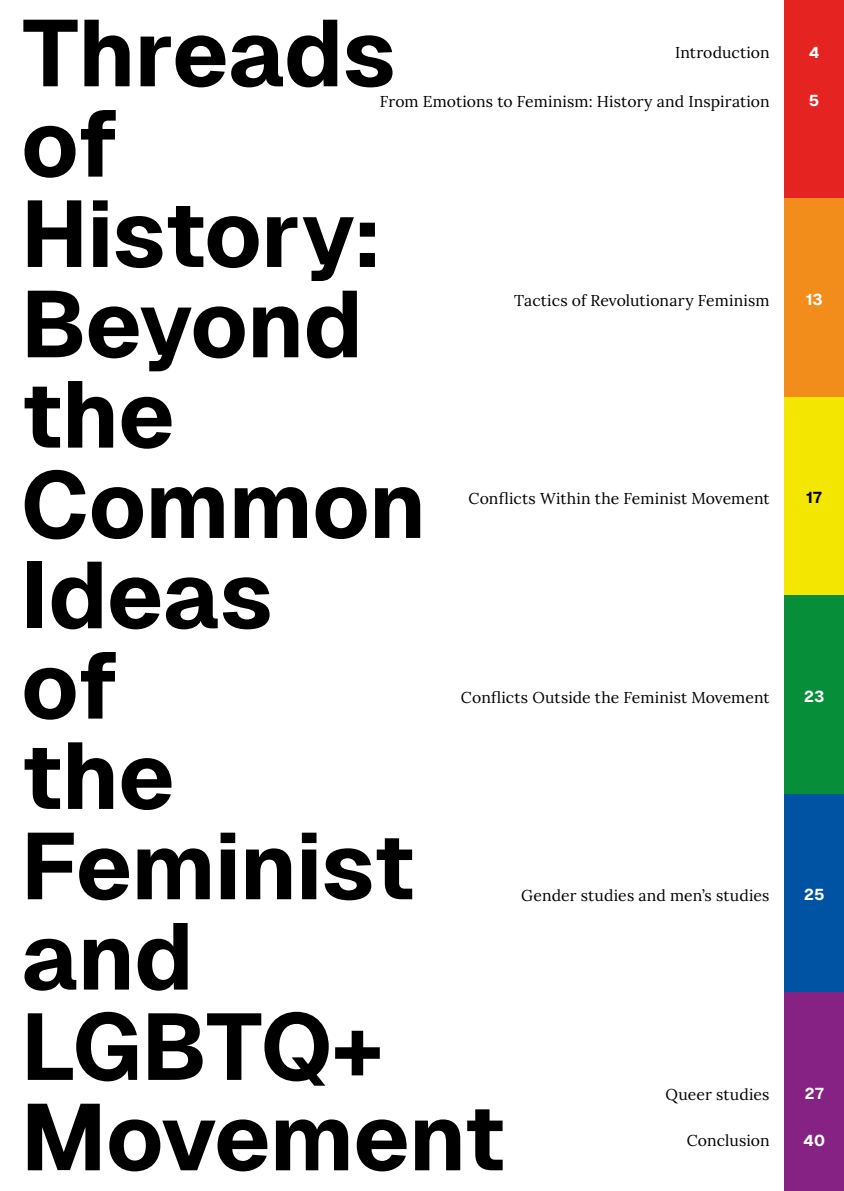
<style>
.page{position:relative;width:844px;height:1191px;background:#fff}
.page>*{position:absolute;margin:0;border:0;box-sizing:border-box;transform-origin:0 0}
.t1{font:700 93.8px/90.3px "Geist";letter-spacing:-.015em;color:#000}
.t2{font:15.75px "Lora";letter-spacing:.005em;color:#000}
.t3{font:700 15.75px "Geist";color:#fff}
.t4{font:700 15.75px "Geist";color:#000}
</style>
<div class="page">
<div style="left:784px;top:0;width:59px;height:198px;background:#e52320"></div>
<div style="left:784px;top:198px;width:59px;height:199px;background:#f28d1b"></div>
<div style="left:784px;top:397px;width:59px;height:198px;background:#f3e600"></div>
<div style="left:784px;top:595px;width:59px;height:199px;background:#078e38"></div>
<div style="left:784px;top:794px;width:59px;height:198px;background:#0053a2"></div>
<div style="left:784px;top:992px;width:59px;height:199px;background:#862283"></div>
<h1 class="t1" style="left:21px;top:7px;width:377px">Threads</h1>
<p class="t2" style="left:379px;top:90px;width:391px">From Emotions to Feminism: History and Inspiration</p>
<h1 class="t1" style="left:21px;top:97px;width:486px">of<br>History:<br>Beyond the<br>Common<br>Ideas<br>of<br>the<br>Feminist and<br>LGBTQ+<br>Movement</h1>
<p class="t2" style="left:675px;top:40px;width:96px">Introduction</p>
<p class="t3" style="left:808px;top:42px;width:12px">4</p>
<p class="t3" style="left:808px;top:91px;width:12px">5</p>
<p class="t3" style="left:805px;top:290px;width:19px">13</p>
<p class="t2" style="left:514px;top:288px;width:257px">Tactics of Revolutionary Feminism</p>
<p class="t2" style="left:468px;top:486px;width:302px">Conflicts Within the Feminist Movement</p>
<p class="t4" style="left:805px;top:488px;width:18px">17</p>
<p class="t3" style="left:803px;top:687px;width:22px">23</p>
<p class="t2" style="left:461px;top:685px;width:310px">Conflicts Outside the Feminist Movement</p>
<p class="t3" style="left:803px;top:885px;width:22px">25</p>
<p class="t2" style="left:521px;top:883px;width:250px">Gender studies and men’s studies</p>
<p class="t3" style="left:804px;top:1083px;width:21px">27</p>
<p class="t2" style="left:665px;top:1082px;width:105px">Queer studies</p>
<p class="t2" style="left:686px;top:1128px;width:84px">Conclusion</p>
<p class="t3" style="left:803px;top:1131px;width:23px">40</p>
</div>
